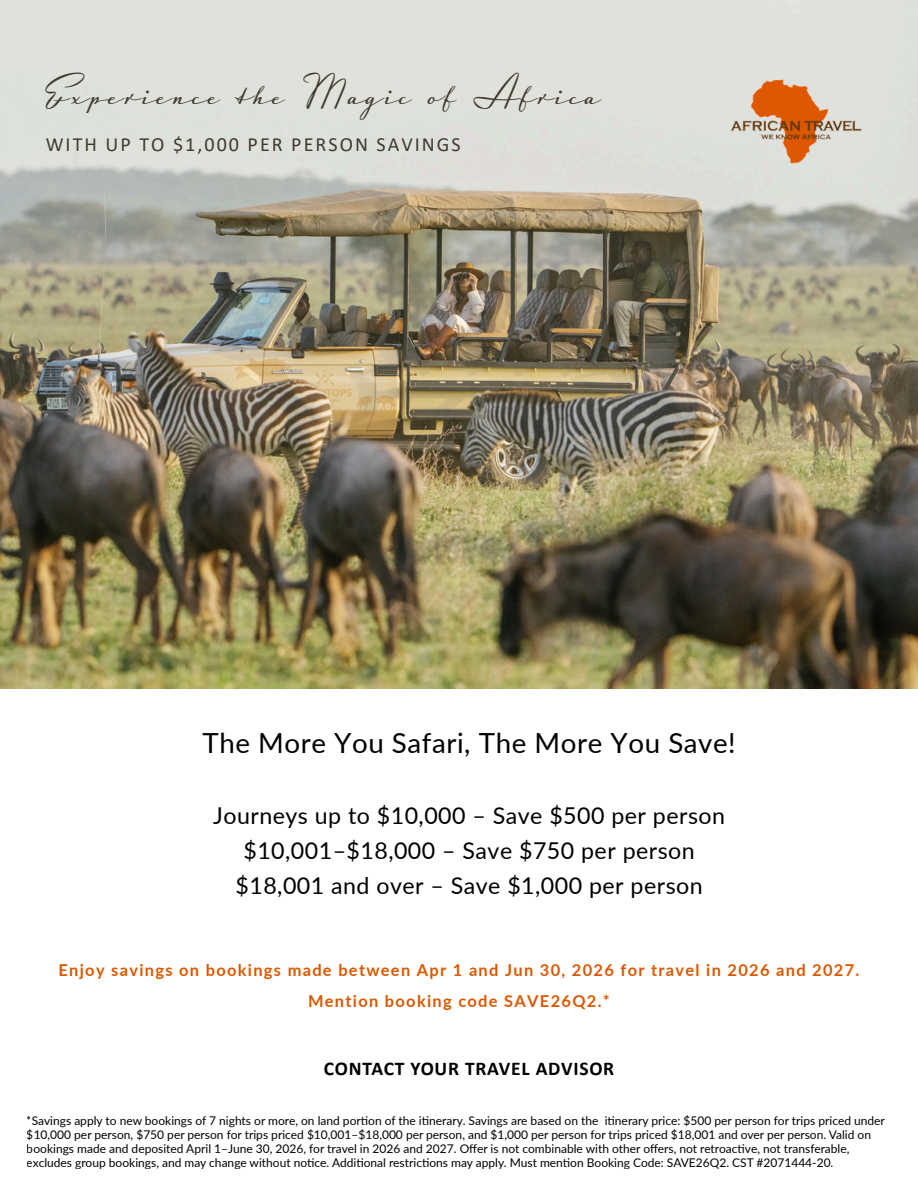
<style>
.page{position:relative;width:918px;height:1188px;background:#fff}
.page>*{position:absolute;margin:0;border:0;box-sizing:border-box;transform-origin:0 0}
.t1{font:43.8px "Luxus Brut";letter-spacing:.04em;color:#403a2e}
.t2{font:27.75px "Lato";letter-spacing:.02em;color:#000}
.t3{font:23.25px/34.8px "Lato";letter-spacing:.02em;color:#000;text-align:center}
.t4{font:20.1px "Calibri";letter-spacing:.1em;color:#403a2e}
.t5{font:700 19.5px "Calibri";letter-spacing:.04em;color:#000}
.t6{font:700 16.5px/30.3px "Lato";letter-spacing:.08em;color:#dc5800;text-align:center}
.t7{font:12px/14px "Lato";color:#000}
</style>
<div class="page">
<img style="left:0;top:0;width:918px;height:688px">
<img style="left:699px;top:49px;width:188px;height:145px">
<h1 class="t1" style="left:44px;top:67px;width:560px">Experience the Magic of Africa</h1>
<h5 class="t4" style="left:46px;top:136px;width:417px">WITH UP TO $1,000 PER PERSON SAVINGS</h5>
<h2 class="t2" style="left:202px;top:726px;width:535px">The More You Safari, The More You Save!</h2>
<h3 class="t3" style="left:213px;top:798px;width:513px">Journeys up to $10,000 – Save $500 per person $10,001–$18,000 – Save $750 per person $18,001 and over – Save $1,000 per person</h3>
<h6 class="t6" style="left:59px;top:955px;width:802px">Enjoy savings on bookings made between Apr 1 and Jun 30, 2026 for travel in 2026 and 2027.<br>Mention booking code SAVE26Q2.*</h6>
<h4 class="t5" style="left:324px;top:1061px;width:292px">CONTACT YOUR TRAVEL ADVISOR</h4>
<p class="t7" style="left:27px;top:1113px;width:860px">*Savings apply to new bookings of 7 nights or more, on land portion of the itinerary. Savings are based on the itinerary price: $500 per person for trips priced under $10,000 per person, $750 per person for trips priced $10,001–$18,000 per person, and $1,000 per person for trips priced $18,001 and over per person. Valid on bookings made and deposited April 1–June 30, 2026, for travel in 2026 and 2027. O er is not combinable with other o ers, not retroactive, not transferable, excludes group bookings, and may change without notice. Additional restrictions may apply. Must mention Booking Code: SAVE26Q2. CST #2071444-20.</p>
</div>
